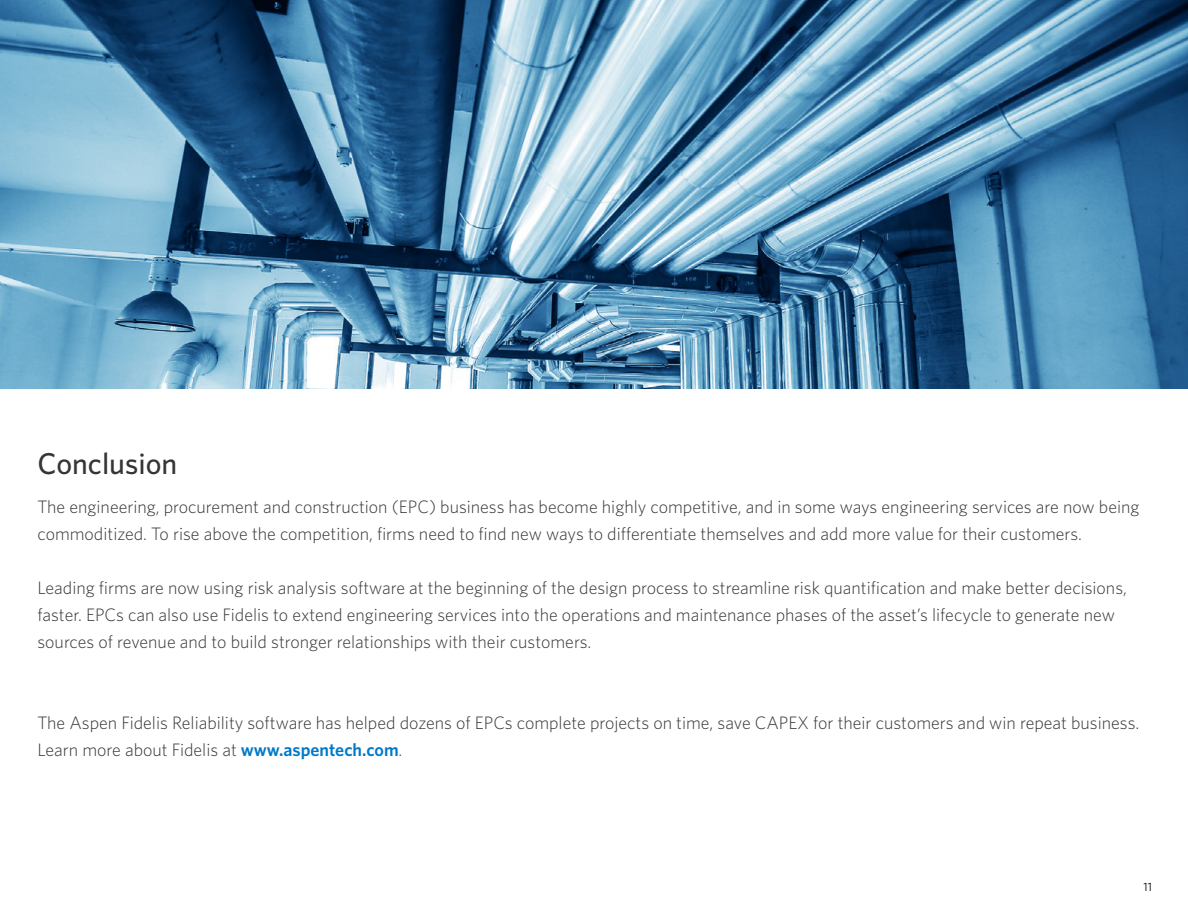
<style>
.page{position:relative;width:1188px;height:918px;background:#fff}
.page>*{position:absolute;margin:0;border:0;box-sizing:border-box;transform-origin:0 0}
.t1{font:500 30px "Whitney";color:#363534}
.t2{font:300 18px/27px "Whitney";color:#363534}
.t3{font:12px "Whitney";color:#000}
.s1{font-weight:600;color:#0078c9}
</style>
<div class="page">
<img style="left:0;top:0;width:1188px;height:388px">
<h1 class="t1" style="left:38px;top:445px;width:141px">Conclusion</h1>
<p class="t2" style="left:38px;top:493px;width:1104px">The engineering, procurement and construction (EPC) business has become highly competitive, and in some ways engineering services are now being commoditized. To rise above the competition, firms need to find new ways to differentiate themselves and add more value for their customers.</p>
<p class="t2" style="left:38px;top:574px;width:1091px">Leading firms are now using risk analysis software at the beginning of the design process to streamline risk quantification and make better decisions, faster. EPCs can also use Fidelis to extend engineering services into the operations and maintenance phases of the asset’s lifecycle to generate new sources of revenue and to build stronger relationships with their customers.</p>
<p class="t2" style="left:38px;top:709px;width:1103px">The Aspen Fidelis Reliability software has helped dozens of EPCs complete projects on time, save CAPEX for their customers and win repeat business.<br>Learn more about Fidelis at <span class="s1">www.aspentech.com</span>.</p>
<p class="t3" style="left:1143px;top:879px;width:10px">11</p>
</div>
